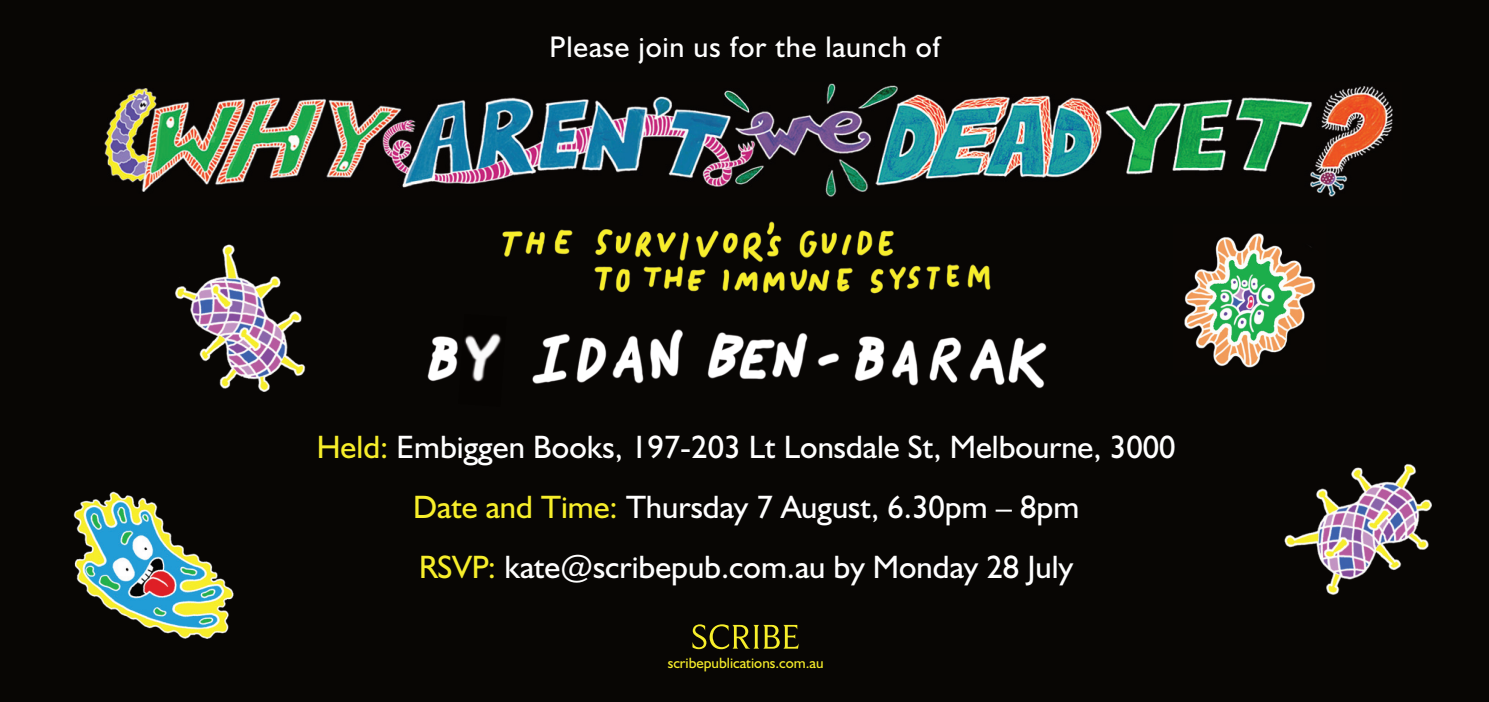
<style>
.page{position:relative;width:1489px;height:702px;background:#fff}
.page>*{position:absolute;margin:0;border:0;box-sizing:border-box;transform-origin:0 0}
.t1{font:32.5px/60px "Humanist 521 BT";color:#fff;text-align:center}
.t2{font:30px "Humanist 521 BT";letter-spacing:.025em;color:#fff}
.t3{font:15px "Humanist 521 BT";color:#f7ee2a}
.s1{color:#f7ee2a}
</style>
<div class="page">
<div style="left:0;top:0;width:1488px;height:702px;background:#080604"></div>
<svg style="left:692px;top:624px;width:106px;height:25px"></svg>
<img style="left:104px;top:83px;width:1289px;height:114px">
<img style="left:73px;top:491px;width:161px;height:148px">
<img style="left:1284px;top:463px;width:148px;height:132px">
<img style="left:502px;top:221px;width:489px;height:73px">
<img style="left:1184px;top:233px;width:132px;height:135px">
<img style="left:175px;top:244px;width:131px;height:148px">
<img style="left:532px;top:329px;width:515px;height:60px">
<img style="left:427px;top:336px;width:31px;height:46px">
<img style="left:464px;top:333px;width:38px;height:49px">
<p class="t2" style="left:549px;top:29px;width:392px">Please join us for the launch of</p>
<p class="t1" style="left:317px;top:416px;width:860px"><span class="s1">Held:</span> Embiggen Books, 197-203 Lt Lonsdale St, Melbourne, 3000<br><span class="s1">Date and Time:</span> Thursday 7 August, 6.30pm – 8pm<br><span class="s1">RSVP:</span> kate@scribepub.com.au by Monday 28 July</p>
<p class="t3" style="left:667px;top:653px;width:157px">scribepublications.com.au</p>
</div>
